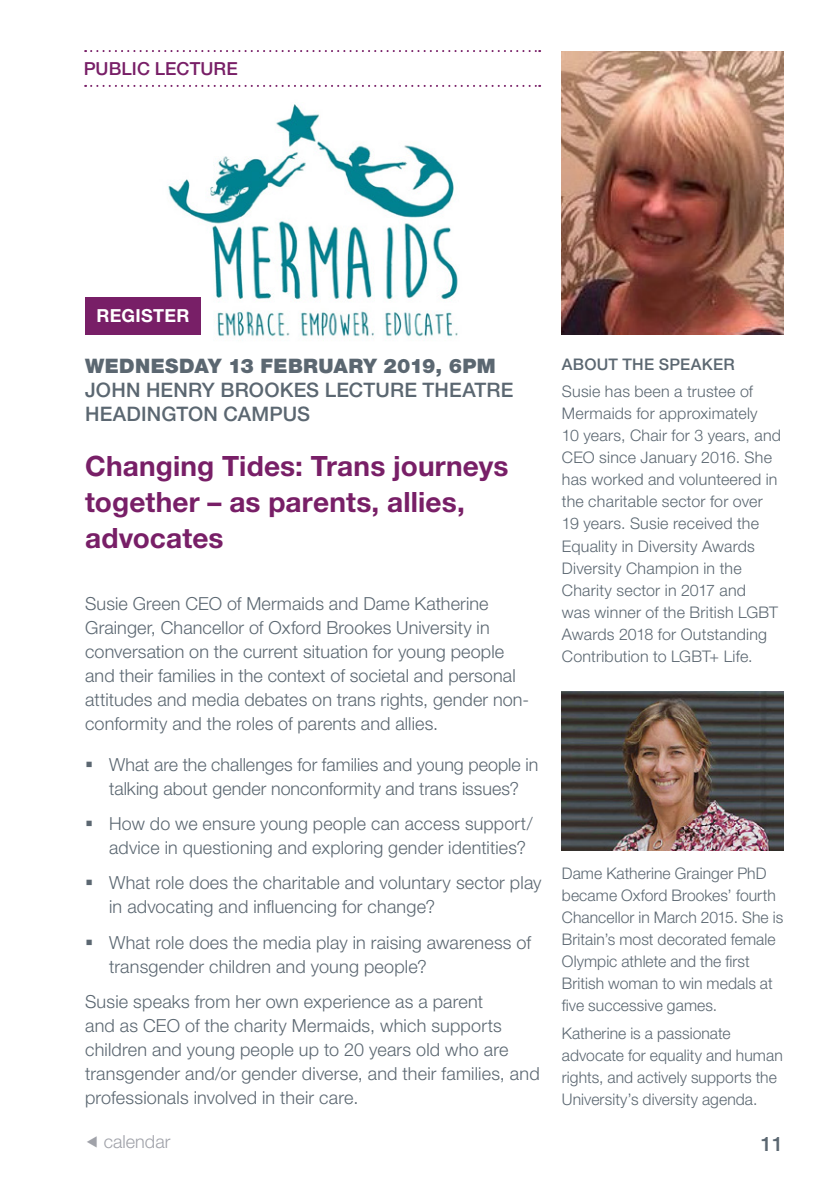
<style>
.page{position:relative;width:840px;height:1191px;background:#fff}
.page>*{position:absolute;margin:0;border:0;box-sizing:border-box;transform-origin:0 0}
.Brookes_title{font:700 28px/36px "Helvetica Neue";letter-spacing:.005em;color:#781f67}
.t1{font:500 20px/24px "Helvetica Neue";letter-spacing:.005em;color:#5b6771}
.Body{font:300 18px/24px "Helvetica Neue";letter-spacing:.01em;color:#5b6771}
.t2{font:500 18px "Helvetica Neue";letter-spacing:.005em;color:#781f67}
.t3{font:300 18px "Helvetica Neue";color:#a0a2a9}
.t4{font:700 18px "Helvetica Neue";letter-spacing:.015em;color:#fff}
.t5{font:300 16px/22px "Helvetica Neue";letter-spacing:.005em;color:#5b6771}
.t6{font:500 16px "Helvetica Neue";letter-spacing:.015em;color:#5b6771}
.s1{font-weight:900}
</style>
<div class="page">
<img style="left:137px;top:104px;width:321px;height:234px">
<img style="left:561px;top:51px;width:221px;height:283px">
<div style="left:85px;top:297px;width:116px;height:37px;background:#781f67"></div>
<img style="left:561px;top:691px;width:221px;height:159px">
<svg style="left:85px;top:50px;width:455px;height:2px"></svg>
<svg style="left:85px;top:85px;width:455px;height:2px"></svg>
<p class="t2" style="left:84px;top:57px;width:155px">PUBLIC LECTURE</p>
<p class="t4" style="left:96px;top:304px;width:94px">REGISTER</p>
<p class="t1" style="left:85px;top:353px;width:429px"><span class="s1">WEDNESDAY 13 FEBRUARY 2019, 6PM<br></span>JOHN HENRY BROOKES LECTURE THEATRE</p>
<p class="t1" style="left:85px;top:401px;width:226px">HEADINGTON CAMPUS</p>
<p class="Brookes_title" style="left:85px;top:447px;width:424px">Changing Tides: Trans journeys together – as parents, allies, advocates</p>
<p class="Body" style="left:85px;top:591px;width:445px">Susie Green CEO of Mermaids and Dame Katherine Grainger, Chancellor of Oxford Brookes University in conversation on the current situation for young people and their families in the context of societal and personal attitudes and media debates on trans rights, gender non&shy;conformity and the roles of parents and allies.</p>
<p class="Body" style="left:109px;top:752px;width:430px">What are the challenges for families and young people in talking about gender nonconformity and trans issues?</p>
<p class="Body" style="left:109px;top:811px;width:425px">How do we ensure young people can access support/ advice in questioning and exploring gender identities?</p>
<p class="Body" style="left:109px;top:870px;width:433px">What role does the charitable and voluntary sector play in advocating and influencing for change?</p>
<p class="Body" style="left:109px;top:930px;width:423px">What role does the media play in raising awareness of transgender children and young people?</p>
<p class="Body" style="left:85px;top:989px;width:456px">Susie speaks from her own experience as a parent<br>and as CEO of the charity Mermaids, which supports children and young people up to 20 years old who are transgender and/or gender diverse, and their families, and professionals involved in their care.</p>
<p class="t6" style="left:561px;top:354px;width:174px">ABOUT THE SPEAKER</p>
<p class="t5" style="left:561px;top:380px;width:220px">Susie has been a trustee of<br>Mermaids for approximately<br>10 years, Chair for 3 years, and<br>CEO since January 2016. She has worked and volunteered in the charitable sector for over<br>19 years. Susie received the<br>Equality in Diversity Awards<br>Diversity Champion in the<br>Charity sector in 2017 and<br>was winner of the British LGBT<br>Awards 2018 for Outstanding<br>Contribution to LGBT+ Life.</p>
<p class="t5" style="left:561px;top:862px;width:223px">Dame Katherine Grainger PhD became Oxford Brookes’ fourth<br>Chancellor in March 2015. She is<br>Britain’s most decorated female<br>Olympic athlete and the first<br>British woman to win medals at five successive games.</p>
<p class="t5" style="left:561px;top:1022px;width:222px">Katherine is a passionate advocate for equality and human rights, and actively supports the<br>University’s diversity agenda.</p>
<p class="t3" style="left:85px;top:1131px;width:87px">◀ calendar</p>
<p class="t1" style="left:760px;top:1132px;width:24px">11</p>
</div>
